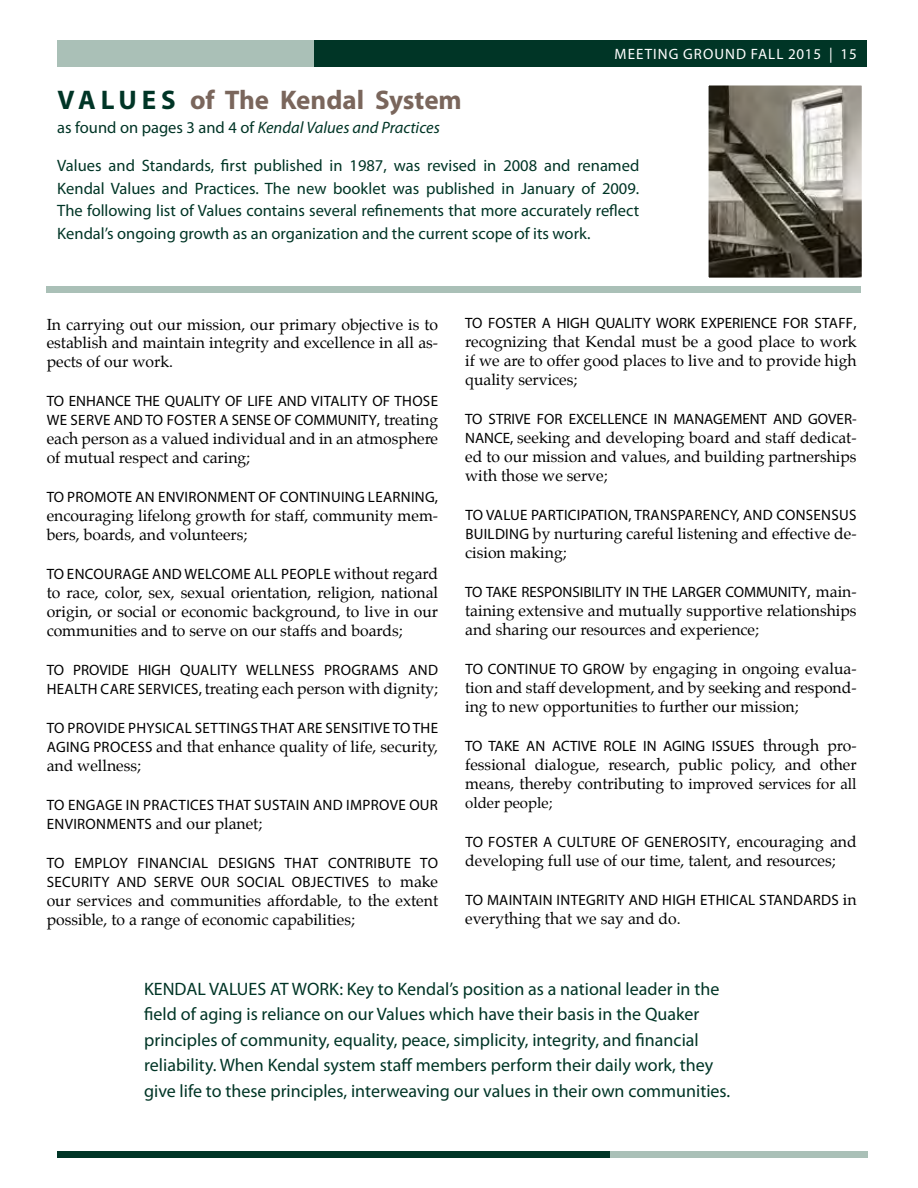
<style>
.page{position:relative;width:918px;height:1188px;background:#fff}
.page>*{position:absolute;margin:0;border:0;box-sizing:border-box;transform-origin:0 0}
.t1{font:700 27px "Myriad Pro";color:#7a665c}
.t2{font:18px/25.5px "Myriad Pro";color:#003526}
.t3{font:16.5px/22.5px "Myriad Pro";color:#003526;text-align:justify}
.t4{font:italic 16.5px "Myriad Pro";color:#003526}
.t5{font:15.75px/18.9px "Palatino";color:#000}
.t6{font:15px/18.9px "Myriad Pro";letter-spacing:.02em;color:#000}
.t7{font:15px/18.9px "Myriad Pro";color:#000}
.t8{font:15px "Myriad Pro";letter-spacing:.07em;color:#fff}
.t9{font:15px "Palatino";color:#000}
.s1{color:#003526}
.s2{font-style:normal}
.s3{font-size:15.75px}
.s4{font-family:"Palatino";font-size:15.75px}
.s5{font-family:"Myriad Pro";font-size:15px}
.s6{font-family:"Myriad Pro"}
.s7{font-size:15px}
</style>
<div class="page">
<div style="left:47px;top:287px;width:814px;height:6px;background:#aac0b7"></div>
<img style="left:709px;top:86px;width:152px;height:191px">
<div style="left:704px;top:81px;width:162px;height:201px;border:4px solid #fff"></div>
<div style="left:610px;top:1151px;width:257px;height:7px;background:#aac0b7"></div>
<div style="left:57px;top:1151px;width:553px;height:7px;background:#003526"></div>
<div style="left:57px;top:40px;width:257px;height:27px;background:#aac0b7"></div>
<div style="left:314px;top:40px;width:553px;height:27px;background:#003526"></div>
<h1 class="t1" style="left:58px;top:82px;width:406px"><span class="s1">VA LU E S</span> of The Kendal System</h1>
<p class="t4" style="left:57px;top:117px;width:384px"><span class="s2">as found on pages 3 and 4 of</span> Kendal Values and Practices</p>
<p class="t8" style="left:615px;top:45px;width:244px">MEETING GROUND FALL 2015 | 15</p>
<p class="t3" style="left:57px;top:154px;width:584px">Values and Standards, first published in 1987, was revised in 2008 and renamed Kendal Values and Practices. The new booklet was published in January of 2009.<br>The following list of Values contains several refinements that more accurately reflect Kendal’s ongoing growth as an organization and the current scope of its work.</p>
<p class="t5" style="left:47px;top:315px;width:393px;text-align:justify">In carrying out our mission, our primary objective is to establish and maintain integrity and excellence in all as&shy;pects of our work.</p>
<p class="t7" style="left:47px;top:392px;width:393px">TO ENHANCE THE QUALITY OF LIFE AND VITALITY OF THOSE<br>WE SERVE AND TO FOSTER A SENSE OF COMMUNITY<span class="s3">,</span> <span class="s4">treating</span></p>
<p class="t5" style="left:47px;top:429px;width:393px">each person as a valued individual and in an atmosphere of mutual respect and caring;</p>
<p class="t6" style="left:47px;top:488px;width:393px">TO PROMOTE AN ENVIRONMENT OF CONTINUING LEARNING<span class="s3">,</span></p>
<p class="t5" style="left:47px;top:506px;width:393px">encouraging lifelong growth for staff, community mem&shy;bers, boards, and volunteers;</p>
<p class="t6" style="left:47px;top:565px;width:393px">TO ENCOURAGE AND WELCOME ALL PEOPLE <span class="s4">without regard</span></p>
<p class="t5" style="left:47px;top:583px;width:393px;text-align:justify">to race, color, sex, sexual orientation, religion, national origin, or social or economic background, to live in our communities and to serve on our staffs and boards;</p>
<p class="t6" style="left:47px;top:660px;width:393px">TO PROVIDE HIGH QUALITY WELLNESS PROGRAMS AND</p>
<p class="t5" style="left:47px;top:679px;width:393px"><span class="s5">HEALTH CARE SERVICES</span><span class="s6">,</span> treating each person with dignity;</p>
<p class="t6" style="left:47px;top:718px;width:393px">TO PROVIDE PHYSICAL SETTINGS THAT ARE SENSITIVE TO THE</p>
<p class="t5" style="left:47px;top:737px;width:393px"><span class="s5">AGING PROCESS</span> and that enhance quality of life, security, and wellness;</p>
<p class="t6" style="left:47px;top:795px;width:393px">TO ENGAGE IN PRACTICES THAT SUSTAIN AND IMPROVE OUR</p>
<p class="t5" style="left:47px;top:814px;width:217px"><span class="s5">ENVIRONMENTS</span> and our planet;</p>
<p class="t6" style="left:47px;top:853px;width:393px">TO EMPLOY FINANCIAL DESIGNS THAT CONTRIBUTE TO<br>SECURITY AND SERVE OUR SOCIAL OBJECTIVES <span class="s4">to make</span></p>
<p class="t5" style="left:47px;top:891px;width:393px">our services and communities affordable, to the extent possible, to a range of economic capabilities;</p>
<p class="t7" style="left:465px;top:314px;width:393px">TO FOSTER A HIGH QUALITY WORK EXPERIENCE FOR STAFF<span class="s3">,</span></p>
<p class="t5" style="left:465px;top:332px;width:393px;text-align:justify">recognizing that Kendal must be a good place to work if we are to offer good places to live and to provide high quality services;</p>
<p class="t7" style="left:465px;top:410px;width:393px">TO STRIVE FOR EXCELLENCE IN MANAGEMENT AND GOVER-</p>
<p class="t5" style="left:465px;top:428px;width:393px;text-align:justify"><span class="s5">NANCE</span><span class="s6">,</span> seeking and developing board and staff dedicat&shy;ed to our mission and values, and building partnerships with those we serve;</p>
<p class="t6" style="left:465px;top:505px;width:393px">TO VALUE PARTICIPATION, TRANSPARENCY, AND CONSENSUS</p>
<p class="t5" style="left:465px;top:524px;width:393px"><span class="s5">BUILDING</span> by nurturing careful listening and effective de&shy;cision making;</p>
<p class="t7" style="left:465px;top:582px;width:393px">TO TAKE RESPONSIBILITY IN THE LARGER COMMUNITY<span class="s3">,</span> <span class="s4">main-</span></p>
<p class="t5" style="left:465px;top:601px;width:393px">taining extensive and mutually supportive relationships and sharing our resources and experience;</p>
<p class="t5" style="left:465px;top:659px;width:393px;text-align:justify"><span class="s5">TO CONTINUE TO GROW</span> by engaging in ongoing evalua&shy;tion and staff development, and by seeking and respond&shy;ing to new opportunities to further our mission;</p>
<p class="t7" style="left:465px;top:736px;width:393px">TO TAKE AN ACTIVE ROLE IN AGING ISSUES <span class="s4">through pro-</span></p>
<p class="t5" style="left:465px;top:755px;width:393px">fessional dialogue, research, public policy, and other means, thereby contributing to <span class="s7">improved services for all</span></p>
<p class="t9" style="left:465px;top:790px;width:89px">older people;</p>
<p class="t6" style="left:465px;top:832px;width:393px">TO FOSTER A CULTURE OF GENEROSITY<span class="s3">,</span> <span class="s4">encouraging and</span></p>
<p class="t5" style="left:465px;top:851px;width:372px">developing full use of our time, talent, and resources;</p>
<p class="t6" style="left:465px;top:890px;width:393px">TO MAINTAIN INTEGRITY AND HIGH ETHICAL STANDARDS <span class="s4">in</span></p>
<p class="t5" style="left:465px;top:909px;width:217px">everything that we say and do.</p>
<p class="t2" style="left:144px;top:976px;width:588px">KENDAL VALUES AT WORK: Key to Kendal’s position as a national leader in the field of aging is reliance on our Values which have their basis in the Quaker principles of community, equality, peace, simplicity, integrity, and financial reliability. When Kendal system staff members perform their daily work, they give life to these principles, interweaving our values in their own communities.</p>
</div>
